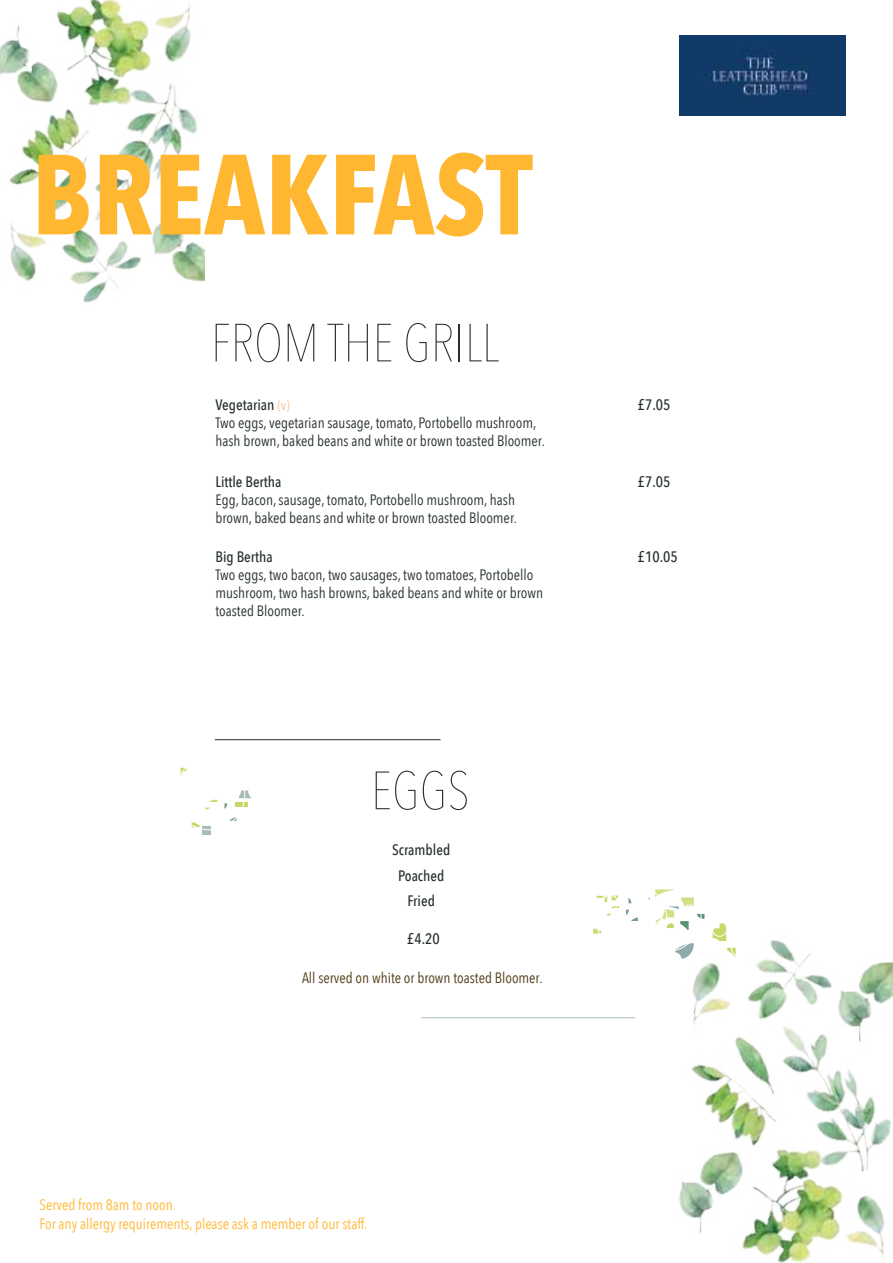
<style>
.page{position:relative;width:893px;height:1263px;background:#fff}
.page>*{position:absolute;margin:0;border:0;box-sizing:border-box;transform-origin:0 0}
.t1{font:700 112.5px "Avenir Next Condensed";color:#ffb731}
.t2{font:500 15.15px/25.5px "Avenir Next Condensed";color:#252f2e;text-align:center}
.t3{font:15px/18px "Avenir Next Condensed";color:#252f2e}
.t4{font:15px/18.6px "Avenir Next Condensed";color:#ffb731}
.t5{font:15px "Avenir Next Condensed";color:#503b15}
.s1{font-weight:600;font-size:12.9px;color:#f7d0b3}
</style>
<div class="page">
<svg style="left:203px;top:830px;width:8px;height:4px"></svg>
<svg style="left:180px;top:767px;width:71px;height:63px"></svg>
<svg style="left:593px;top:889px;width:111px;height:45px"></svg>
<svg style="left:712px;top:928px;width:5px;height:9px"></svg>
<img style="left:679px;top:35px;width:167px;height:81px">
<img style="left:691px;top:1064px;width:16px;height:42px">
<img style="left:707px;top:1058px;width:36px;height:54px">
<img style="left:859px;top:961px;width:34px;height:25px">
<img style="left:711px;top:1112px;width:111px;height:151px">
<img style="left:822px;top:1202px;width:63px;height:56px">
<img style="left:675px;top:937px;width:42px;height:88px">
<img style="left:743px;top:986px;width:150px;height:216px">
<img style="left:717px;top:923px;width:141px;height:135px">
<img style="left:679px;top:1146px;width:77px;height:93px">
<img style="left:9px;top:146px;width:15px;height:39px">
<img style="left:24px;top:139px;width:34px;height:52px">
<img style="left:171px;top:258px;width:34px;height:24px">
<img style="left:33px;top:0;width:99px;height:139px">
<img style="left:132px;top:6px;width:59px;height:49px">
<img style="left:10px;top:225px;width:23px;height:56px">
<img style="left:58px;top:55px;width:147px;height:203px">
<img style="left:33px;top:191px;width:133px;height:112px">
<img style="left:0;top:20px;width:69px;height:87px">
<svg style="left:216px;top:324px;width:13px;height:37px"></svg>
<svg style="left:235px;top:323px;width:45px;height:39px"></svg>
<svg style="left:288px;top:324px;width:26px;height:37px"></svg>
<svg style="left:327px;top:324px;width:41px;height:37px"></svg>
<svg style="left:377px;top:324px;width:14px;height:37px"></svg>
<svg style="left:406px;top:323px;width:21px;height:39px"></svg>
<svg style="left:435px;top:324px;width:17px;height:37px"></svg>
<hr style="left:459px;top:324px;width:1px;height:37px;background:#252f2e">
<svg style="left:469px;top:324px;width:30px;height:37px"></svg>
<svg style="left:376px;top:771px;width:39px;height:39px"></svg>
<svg style="left:423px;top:771px;width:20px;height:39px"></svg>
<svg style="left:450px;top:771px;width:17px;height:39px"></svg>
<hr style="left:215px;top:739px;width:226px;height:1px;background:#252f2e">
<hr style="left:421px;top:1017px;width:214px;height:1px;background:#a5bcb8">
<h1 class="t1" style="left:32px;top:126px;width:502px">BREAKFAST</h1>
<p class="t2" style="left:215px;top:392px;width:76px">Vegetarian <span class="s1">(v)</span></p>
<p class="t3" style="left:215px;top:413px;width:331px">Two eggs, vegetarian sausage, tomato, Portobello mushroom, hash brown, baked beans and white or brown toasted Bloomer.</p>
<p class="t2" style="left:215px;top:468px;width:68px">Little Bertha</p>
<p class="t3" style="left:215px;top:490px;width:303px">Egg, bacon, sausage, tomato, Portobello mushroom, hash brown, baked beans and white or brown toasted Bloomer.</p>
<p class="t2" style="left:215px;top:544px;width:59px">Big Bertha</p>
<p class="t3" style="left:215px;top:565px;width:329px">Two eggs, two bacon, two sausages, two tomatoes, Portobello mushroom, two hash browns, baked beans and white or brown toasted Bloomer.</p>
<p class="t2" style="left:392px;top:837px;width:60px">Scrambled<br>Poached<br>Fried</p>
<p class="t2" style="left:407px;top:926px;width:34px">£4.20</p>
<p class="t5" style="left:302px;top:965px;width:242px">All served on white or brown toasted Bloomer.</p>
<p class="t4" style="left:39px;top:1195px;width:330px">Served from 8am to noon.<br>For any allergy requirements, please ask a member of our staff.</p>
<p class="t2" style="left:638px;top:392px;width:34px">£7.05</p>
<p class="t2" style="left:638px;top:468px;width:34px">£7.05</p>
<p class="t2" style="left:638px;top:544px;width:41px">£10.05</p>
</div>
